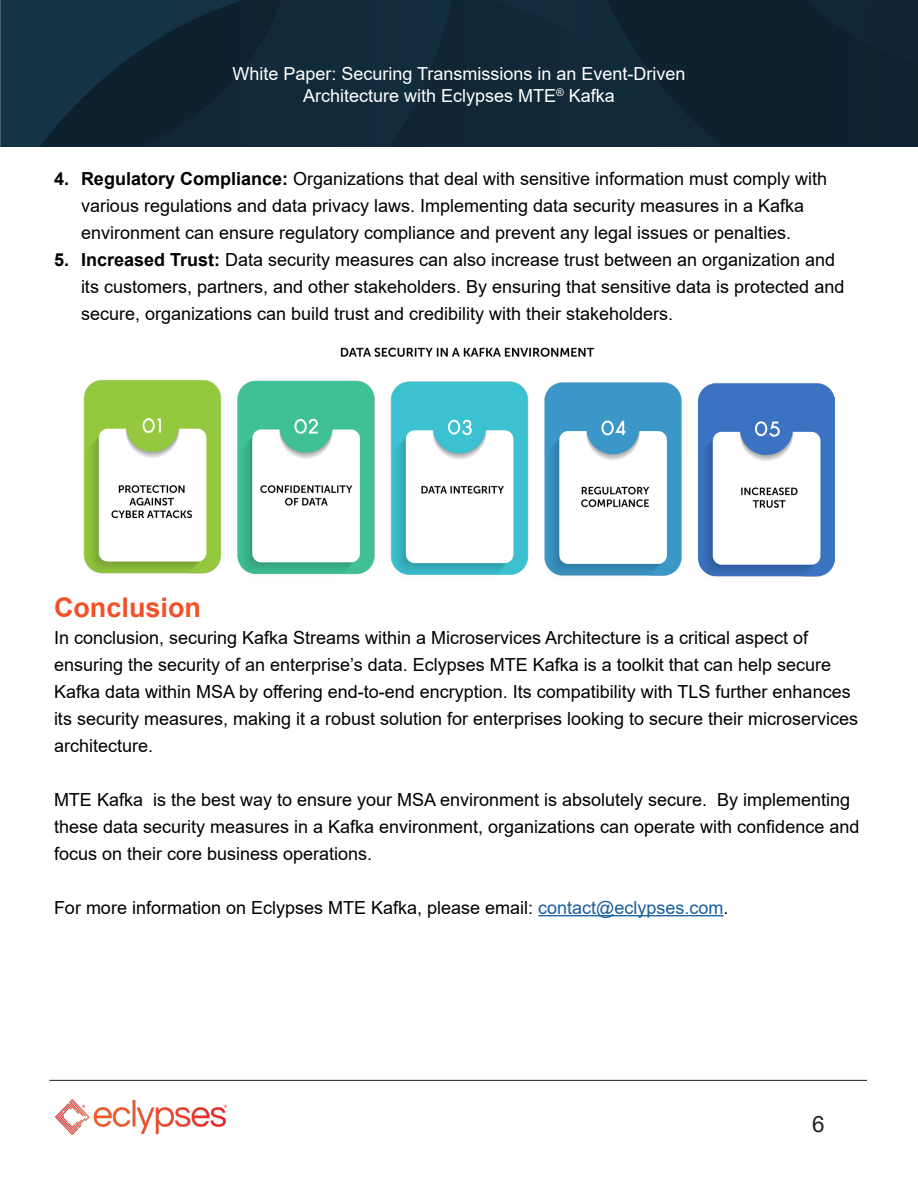
<style>
.page{position:relative;width:918px;height:1188px;background:#fff}
.page>*{position:absolute;margin:0;border:0;box-sizing:border-box;transform-origin:0 0}
.t1{font:700 27px "Arial";color:#f15128}
.t2{font:22.5px "Arial";color:#231f20}
.t3{font:18px/27px "Arial";color:#000}
.t4{font:18px/21.6px "Arial";color:#fff;text-align:center}
.s1{font-weight:700}
.s2{color:#175d9e}
</style>
<div class="page">
<hr style="left:538px;top:915px;width:186px;height:1px;background:#175d9e">
<img style="left:0;top:0;width:918px;height:147px">
<hr style="left:49px;top:1080px;width:818px;height:1px;background:#231f20">
<img style="left:55px;top:1100px;width:172px;height:34px">
<img style="left:84px;top:347px;width:750px;height:230px">
<p class="t4" style="left:232px;top:63px;width:455px">White Paper: Securing Transmissions in an Event-Driven<br>Architecture with Eclypses MTE<sup>®</sup> Kafka</p>
<p class="t3" style="left:54px;top:165px;width:775px;text-align:center"><span class="s1">4. Regulatory Compliance:</span> Organizations that deal with sensitive information must comply with various regulations and data privacy laws. Implementing data security measures in a Kafka environment can ensure regulatory compliance and prevent any legal issues or penalties.</p>
<p class="t3" style="left:81px;top:246px;width:765px;text-indent:-27px"><span class="s1">5. Increased Trust:</span> Data security measures can also increase trust between an organization and its customers, partners, and other stakeholders. By ensuring that sensitive data is protected and secure, organizations can build trust and credibility with their stakeholders.</p>
<p class="t1" style="left:54px;top:588px;width:149px">Conclusion</p>
<p class="t3" style="left:54px;top:624px;width:806px">In conclusion, securing Kafka Streams within a Microservices Architecture is a critical aspect of ensuring the security of an enterprise’s data. Eclypses MTE Kafka is a toolkit that can help secure Kafka data within MSA by offering end-to-end encryption. Its compatibility with TLS further enhances its security measures, making it a robust solution for enterprises looking to secure their microservices architecture.</p>
<p class="t3" style="left:54px;top:786px;width:807px">MTE Kafka is the best way to ensure your MSA environment is absolutely secure. By implementing these data security measures in a Kafka environment, organizations can operate with confidence and focus on their core business operations.</p>
<p class="t3" style="left:54px;top:894px;width:676px">For more information on Eclypses MTE Kafka, please email: <span class="s2">contact@eclypses.com</span>.</p>
<p class="t2" style="left:812px;top:1109px;width:14px">6</p>
</div>
